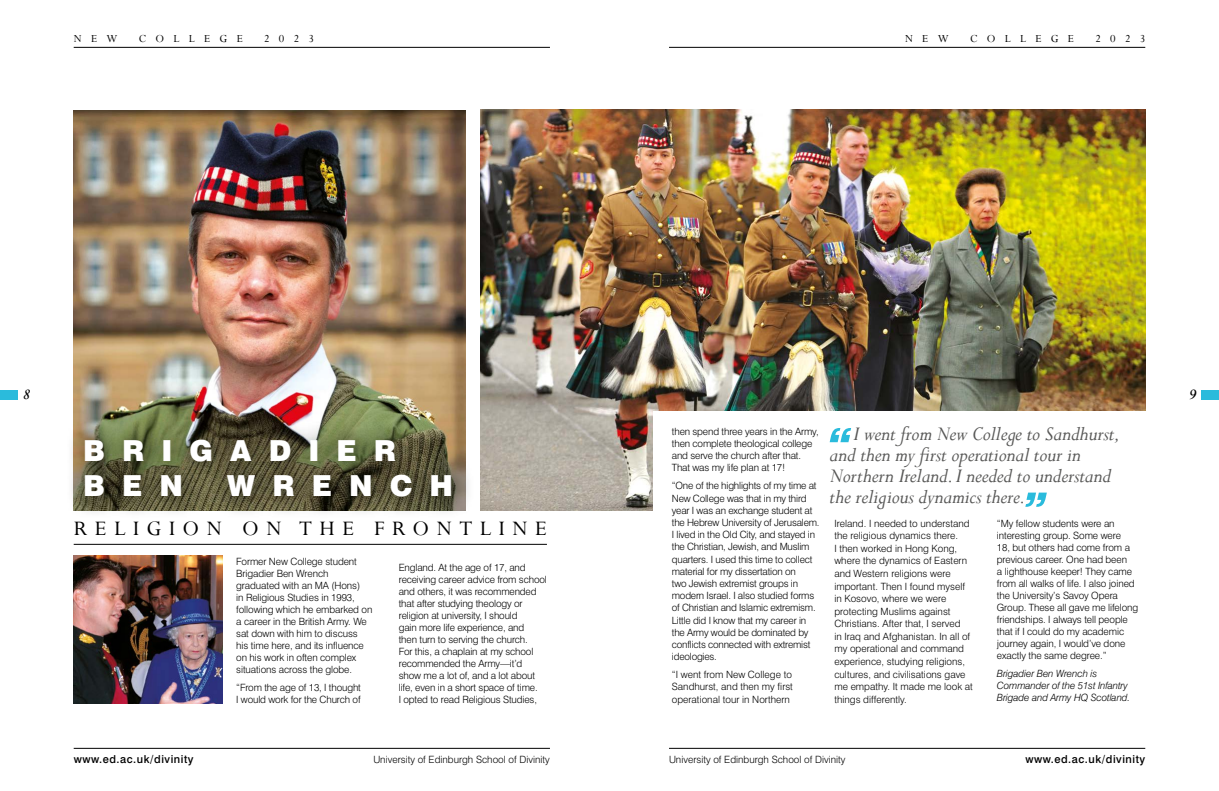
<style>
.page{position:relative;width:1219px;height:791px;background:#fff}
.page>*{position:absolute;margin:0;border:0;box-sizing:border-box;transform-origin:0 0}
.t1{font:900 29px/35.8px "Swiss 721";letter-spacing:.59em;color:#fff}
.t2{font:23px "Perpetua";letter-spacing:.325em;color:#000}
.t3{font:italic 22.1px/21px "Perpetua";letter-spacing:-.01em;color:#575756}
.t4{font:italic 700 16px "Perpetua";color:#000}
.t5{font:12px "Perpetua";letter-spacing:.775em;color:#000}
.t6{font:500 11px "Swiss 721";letter-spacing:.05em;color:#000}
.t7{font:300 10px/12px "Swiss 721";letter-spacing:-.01em;color:#000}
.t8{font:italic 300 10px/12px "Swiss 721";letter-spacing:-.01em;color:#000}
</style>
<div class="page">
<hr style="left:74px;top:748px;width:476px;height:1px;background:#000">
<hr style="left:669px;top:47px;width:476px;height:1px;background:#000">
<hr style="left:669px;top:748px;width:476px;height:1px;background:#000">
<hr style="left:74px;top:47px;width:476px;height:1px;background:#000">
<div style="left:1202px;top:390px;width:17px;height:9px;background:#2abbdc"></div>
<div style="left:0;top:390px;width:17px;height:9px;background:#2abbdc"></div>
<img style="left:74px;top:111px;width:392px;height:309px">
<img style="left:480px;top:109px;width:665px;height:401px">
<img style="left:74px;top:555px;width:148px;height:148px">
<hr style="left:74px;top:544px;width:473px;height:1px;background:#000">
<div style="left:65px;top:420px;width:410px;height:100px;background:#000;opacity:.75"></div>
<div style="left:653px;top:411px;width:504px;height:108px;background:#fff"></div>
<svg style="left:830px;top:428px;width:21px;height:14px"></svg>
<svg style="left:1025px;top:493px;width:22px;height:14px"></svg>
<p class="t5" style="left:74px;top:31px;width:45px">NEW</p>
<p class="t5" style="left:139px;top:31px;width:106px">COLLEGE</p>
<p class="t5" style="left:264px;top:31px;width:51px">2023</p>
<p class="t5" style="left:905px;top:31px;width:45px">NEW</p>
<p class="t5" style="left:970px;top:31px;width:106px">COLLEGE</p>
<p class="t5" style="left:1095px;top:31px;width:51px">2023</p>
<h3 class="t4" style="left:23px;top:384px;width:9px">8</h3>
<h1 class="t1" style="left:83px;top:432px;width:314px">BRIGADIER<br>BEN</h1>
<h1 class="t1" style="left:227px;top:468px;width:228px">WRENCH</h1>
<h2 class="t2" style="left:74px;top:514px;width:475px">RELIGION ON THE FRONTLINE</h2>
<p class="t7" style="left:236px;top:555px;width:138px">Former New College student<br>Brigadier Ben Wrench graduated with an MA (Hons)<br>in Religious Studies in 1993, following which he embarked on a career in the British Army. We sat down with him to discuss his time here, and its influence on his work in often complex situations across the globe.</p>
<p class="t7" style="left:236px;top:681px;width:126px">“From the age of 13, I thought<br>I would work for the Church of</p>
<p class="t7" style="left:399px;top:561px;width:150px">England. At the age of 17, and receiving career advice from school and others, it was recommended that after studying theology or religion at university, I should<br>gain more life experience, and<br>then turn to serving the church.<br>For this, a chaplain at my school recommended the Army—it’d show me a lot of, and a lot about life, even in a short space of time.<br>I opted to read Religious Studies,</p>
<p class="t6" style="left:74px;top:752px;width:121px">www.ed.ac.uk/divinity</p>
<p class="t7" style="left:373px;top:753px;width:178px">University of Edinburgh School of Divinity</p>
<p class="t7" style="left:672px;top:425px;width:148px">then spend three years in the Army, then complete theological college and serve the church after that.<br>That was my life plan at 17!</p>
<p class="t7" style="left:672px;top:480px;width:149px">“One of the highlights of my time at<br>New College was that in my third year I was an exchange student at the Hebrew University of Jerusalem.<br>I lived in the Old City, and stayed in the Christian, Jewish, and Muslim quarters. I used this time to collect material for my dissertation on<br>two Jewish extremist groups in modern Israel. I also studied forms of Christian and Islamic extremism.<br>Little did I know that my career in the Army would be dominated by conflicts connected with extremist ideologies.</p>
<p class="t7" style="left:672px;top:668px;width:123px;text-align:justify">“I went from New College to Sandhurst, and then my first operational tour in Northern</p>
<h3 class="t3" style="left:830px;top:423px;width:292px;text-indent:24px">I went from New College to Sandhurst, and then my first operational tour in Northern Ireland. I needed to understand the religious dynamics there.</h3>
<p class="t7" style="left:834px;top:517px;width:140px;line-height:12.6px">Ireland. I needed to understand the religious dynamics there.<br>I then worked in Hong Kong, where the dynamics of Eastern and Western religions were important. Then I found myself in Kosovo, where we were protecting Muslims against<br>Christians. After that, I served<br>in Iraq and Afghanistan. In all of my operational and command experience, studying religions, cultures, and civilisations gave me empathy. It made me look at things differently.</p>
<p class="t7" style="left:997px;top:517px;width:143px">“My fellow students were an interesting group. Some were<br>18, but others had come from a previous career. One had been<br>a lighthouse keeper! They came from all walks of life. I also joined the University’s Savoy Opera<br>Group. These all gave me lifelong friendships. I always tell people that if I could do my academic journey again, I would’ve done exactly the same degree.”</p>
<p class="t8" style="left:997px;top:667px;width:135px">Brigadier Ben Wrench is<br>Commander of the 51st Infantry<br>Brigade and Army HQ Scotland.</p>
<p class="t7" style="left:669px;top:753px;width:178px">University of Edinburgh School of Divinity</p>
<p class="t6" style="left:1025px;top:752px;width:121px">www.ed.ac.uk/divinity</p>
<h3 class="t4" style="left:1189px;top:384px;width:9px">9</h3>
</div>
